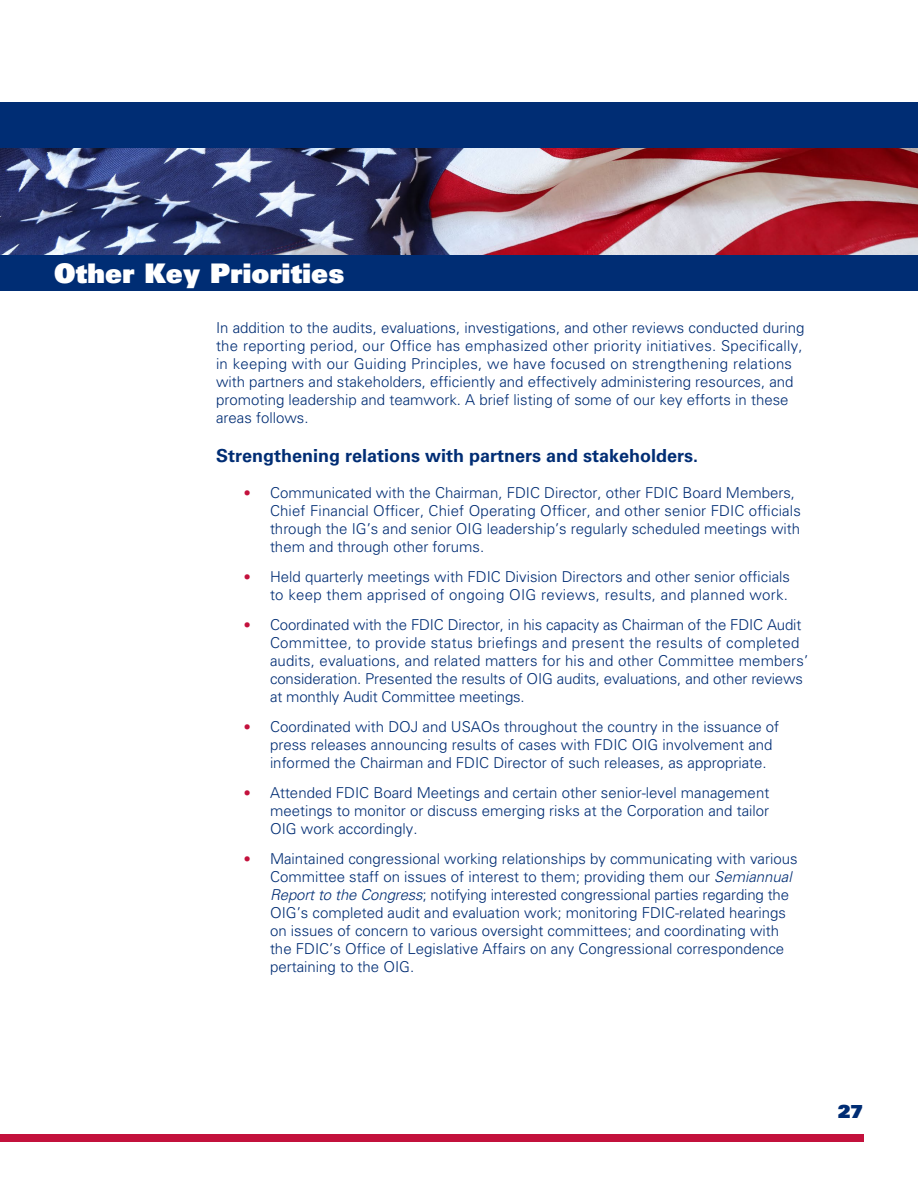
<style>
.page{position:relative;width:918px;height:1188px;background:#fff}
.page>*{position:absolute;margin:0;border:0;box-sizing:border-box;transform-origin:0 0}
.chapter_head{font:27px "Univers LT Std X Black";letter-spacing:.01em;color:#fff}
.Semi_Text{font:700 18px "Univers LT Std";color:#002d74}
.t1{font:18px "Univers LT Std X Black";color:#002d74}
.Semi_Text-2{font:300 15px/18px "Univers LT Std";color:#002d74}
.s1{font-family:"Calibri";font-weight:400;font-size:16.5px;color:#c3113c}
.s2{font-style:italic}
</style>
<div class="page">
<div style="left:0;top:102px;width:918px;height:46px;background:#002d74"></div>
<div style="left:0;top:1134px;width:864px;height:7px;background:#c3113c"></div>
<img style="left:0;top:148px;width:918px;height:107px">
<div style="left:0;top:255px;width:918px;height:36px;background:#002d74"></div>
<p class="chapter_head" style="left:54px;top:256px;width:292px">Other Key Priorities</p>
<p class="Semi_Text-2" style="left:216px;top:318px;width:590px">In addition to the audits, evaluations, investigations, and other reviews conducted during the reporting period, our Office has emphasized other priority initiatives. Specifically, in keeping with our Guiding Principles, we have focused on strengthening relations with partners and stakeholders, efficiently and effectively administering resources, and promoting leadership and teamwork. A brief listing of some of our key efforts in these areas follows.</p>
<p class="Semi_Text" style="left:216px;top:445px;width:484px">Strengthening relations with partners and stakeholders.</p>
<p class="Semi_Text-2" style="left:270px;top:483px;width:532px;text-indent:-27px"><span class="s1">•</span> Communicated with the Chairman, FDIC Director, other FDIC Board Members, Chief Financial Officer, Chief Operating Officer, and other senior FDIC officials through the IG’s and senior OIG leadership’s regularly scheduled meetings with them and through other forums.</p>
<p class="Semi_Text-2" style="left:243px;top:567px;width:549px;text-align:right"><span class="s1">•</span> Held quarterly meetings with FDIC Division Directors and other senior officials to keep them apprised of ongoing OIG reviews, results, and planned work.</p>
<p class="Semi_Text-2" style="left:270px;top:615px;width:540px;text-indent:-27px"><span class="s1">•</span> Coordinated with the FDIC Director, in his capacity as Chairman of the FDIC Audit Committee, to provide status briefings and present the results of completed audits, evaluations, and related matters for his and other Committee members’ consideration. Presented the results of OIG audits, evaluations, and other reviews at monthly Audit Committee meetings.</p>
<p class="Semi_Text-2" style="left:270px;top:717px;width:511px;text-indent:-27px"><span class="s1">•</span> Coordinated with DOJ and USAOs throughout the country in the issuance of press releases announcing results of cases with FDIC OIG involvement and informed the Chairman and FDIC Director of such releases, as appropriate.</p>
<p class="Semi_Text-2" style="left:270px;top:783px;width:501px;text-align:justify;text-indent:-27px"><span class="s1">•</span> Attended FDIC Board Meetings and certain other senior-level management meetings to monitor or discuss emerging risks at the Corporation and tailor OIG work accordingly.</p>
<p class="Semi_Text-2" style="left:270px;top:849px;width:529px;text-indent:-27px"><span class="s1">•</span> Maintained congressional working relationships by communicating with various Committee staff on issues of interest to them; providing them our <span class="s2">Semiannual Report to the Congress</span>; notifying interested congressional parties regarding the OIG’s completed audit and evaluation work; monitoring FDIC-related hearings on issues of concern to various oversight committees; and coordinating with the FDIC’s Office of Legislative Affairs on any Congressional correspondence pertaining to the OIG.</p>
<p class="t1" style="left:838px;top:1100px;width:27px">27</p>
</div>
